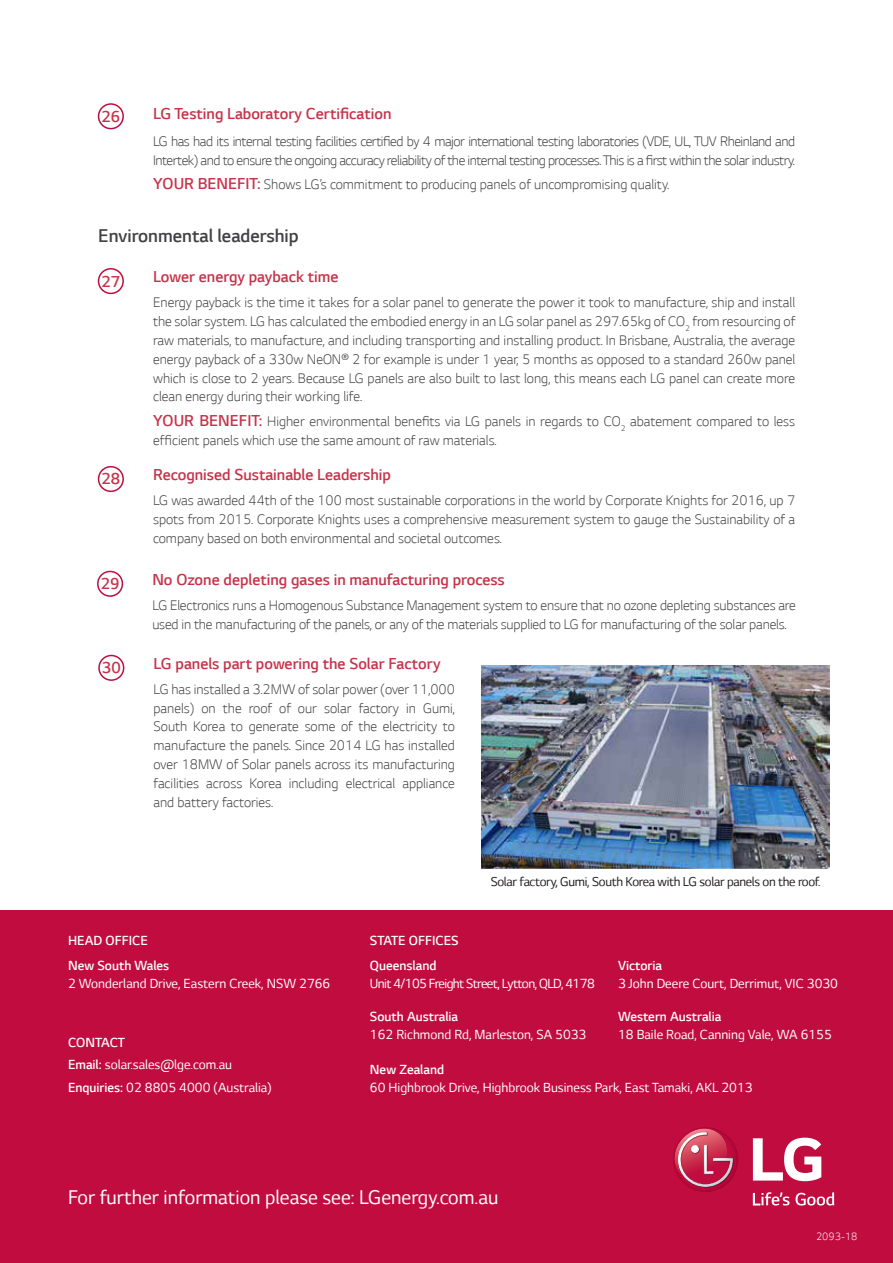
<style>
.page{position:relative;width:893px;height:1263px;background:#fff}
.page>*{position:absolute;margin:0;border:0;box-sizing:border-box;transform-origin:0 0}
.t1{font:22.5px "LG Smart";color:#fff}
.t2{font:300 21px "LG Smart";color:#414042}
.t3{font:300 18px "LG Smart";color:#c6334a}
.t4{font:300 15.75px/18.9px "LG Smart";letter-spacing:-.01em;color:#414042;text-align:justify}
.t5{font:300 15.75px/18.9px "LG Smart";letter-spacing:-.03em;color:#414042}
.t6{font:15px/22.5px "LG Smart";color:#fff}
.t7{font:300 15px/25.5px "LG Smart";color:#fff}
.t8{font:15px "LG Smart";letter-spacing:-.04em;color:#fff}
.t9{font:14.55px "LG Smart";letter-spacing:-.02em;color:#231f20}
.t10{font:300 12px "LG Smart";color:#fff}
.s1{font-size:18px;color:#c6334a}
.s2{font-weight:300}
</style>
<div class="page">
<div style="left:0;top:910px;width:893px;height:353px;background:#c00c3f"></div>
<svg style="left:753px;top:1192px;width:36px;height:13px"></svg>
<svg style="left:795px;top:1192px;width:39px;height:13px"></svg>
<svg style="left:753px;top:1138px;width:68px;height:43px"></svg>
<div style="left:673px;top:1127px;width:65px;height:65px;background:#af0736;border-radius:33px"></div>
<svg style="left:674px;top:1128px;width:60px;height:60px"></svg>
<div style="left:98px;top:268px;width:26px;height:26px;border:2px solid #c00c3f;border-radius:50%"></div>
<div style="left:98px;top:466px;width:26px;height:26px;border:2px solid #c00c3f;border-radius:50%"></div>
<div style="left:97px;top:571px;width:26px;height:26px;border:2px solid #c00c3f;border-radius:50%"></div>
<div style="left:98px;top:655px;width:26px;height:26px;border:2px solid #c00c3f;border-radius:50%"></div>
<img style="left:482px;top:665px;width:347px;height:204px">
<div style="left:98px;top:103px;width:26px;height:26px;border:2px solid #c00c3f;border-radius:50%"></div>
<p class="t3" style="left:101px;top:107px;width:20px">26</p>
<p class="t3" style="left:153px;top:104px;width:240px">LG Testing Laboratory Certification</p>
<p class="t5" style="left:153px;top:132px;width:644px">LG has had its internal testing facilities certified by 4 major international testing laboratories (VDE, UL, TUV Rheinland and<br>Intertek) and to ensure the ongoing accuracy reliability of the internal testing processes. This is a first within the solar industry.</p>
<p class="t4" style="left:153px;top:176px;width:518px"><span class="s1">YOUR BENEFIT:</span> Shows LG’s commitment to producing panels of uncompromising quality.</p>
<h2 class="t2" style="left:98px;top:224px;width:202px">Environmental leadership</h2>
<p class="t3" style="left:101px;top:271px;width:20px">27</p>
<p class="t3" style="left:153px;top:267px;width:187px">Lower energy payback time</p>
<p class="t4" style="left:153px;top:294px;width:644px">Energy payback is the time it takes for a solar panel to generate the power it took to manufacture, ship and install the solar system. LG has calculated the embodied energy in an LG solar panel as 297.65kg of CO<sub>2</sub> from resourcing of raw materials, to manufacture, and including transporting and installing product. In Brisbane, Australia, the average energy payback of a 330w NeON® 2 for example is under 1 year, 5 months as opposed to a standard 260w panel which is close to 2 years. Because LG panels are also built to last long, this means each LG panel can create more clean energy during their working life.</p>
<p class="t4" style="left:153px;top:412px;width:644px"><span class="s1">YOUR BENEFIT:</span> Higher environmental benefits via LG panels in regards to CO<sub>2</sub> abatement compared to less efficient panels which use the same amount of raw materials.</p>
<p class="t3" style="left:101px;top:469px;width:20px">28</p>
<p class="t3" style="left:153px;top:465px;width:239px">Recognised Sustainable Leadership</p>
<p class="t4" style="left:153px;top:491px;width:644px">LG was awarded 44th of the 100 most sustainable corporations in the world by Corporate Knights for 2016, up 7 spots from 2015. Corporate Knights uses a comprehensive measurement system to gauge the Sustainability of a company based on both environmental and societal outcomes.</p>
<p class="t3" style="left:101px;top:574px;width:20px">29</p>
<p class="t3" style="left:152px;top:570px;width:354px">No Ozone depleting gases in manufacturing process</p>
<p class="t4" style="left:152px;top:595px;width:645px">LG Electronics runs a Homogenous Substance Management system to ensure that no ozone depleting substances are used in the manufacturing of the panels, or any of the materials supplied to LG for manufacturing of the solar panels.</p>
<p class="t3" style="left:102px;top:656px;width:20px">30</p>
<p class="t3" style="left:154px;top:654px;width:288px">LG panels part powering the Solar Factory</p>
<p class="t4" style="left:154px;top:681px;width:303px">LG has installed a 3.2MW of solar power (over 11,000 panels) on the roof of our solar factory in Gumi, South Korea to generate some of the electricity to manufacture the panels. Since 2014 LG has installed over 18MW of Solar panels across its manufacturing facilities across Korea including electrical appliance and battery factories.</p>
<p class="t9" style="left:491px;top:876px;width:331px">Solar factory, Gumi, South Korea with LG solar panels on the roof.</p>
<p class="t7" style="left:68px;top:928px;width:103px">HEAD OFFICE<br>New South Wales</p>
<p class="t6" style="left:68px;top:973px;width:264px">2 Wonderland Drive, Eastern Creek, NSW 2766</p>
<p class="t6" style="left:68px;top:1032px;width:205px"><span class="s2">CONTACT<br>Email:</span> solar.sales@lge.com.au<br><span class="s2">Enquiries:</span> 02 8805 4000 (Australia)</p>
<p class="t7" style="left:370px;top:928px;width:90px">STATE OFFICES<br>Queensland</p>
<p class="t8" style="left:370px;top:978px;width:226px">Unit 4/105 Freight Street, Lytton, QLD, 4178</p>
<p class="t7" style="left:370px;top:1004px;width:90px">South Australia</p>
<p class="t6" style="left:370px;top:1024px;width:218px">162 Richmond Rd, Marleston, SA 5033</p>
<p class="t7" style="left:618px;top:952px;width:46px">Victoria</p>
<p class="t6" style="left:618px;top:973px;width:222px">3 John Deere Court, Derrimut, VIC 3030</p>
<p class="t7" style="left:618px;top:1004px;width:105px">Western Australia</p>
<p class="t6" style="left:618px;top:1024px;width:215px">18 Baile Road, Canning Vale, WA 6155</p>
<p class="t7" style="left:370px;top:1056px;width:76px">New Zealand</p>
<p class="t6" style="left:370px;top:1076px;width:384px">60 Highbrook Drive, Highbrook Business Park, East Tamaki, AKL 2013</p>
<h1 class="t1" style="left:68px;top:1188px;width:432px">For further information please see: LGenergy.com.au</h1>
<p class="t10" style="left:816px;top:1231px;width:43px">2093-18</p>
</div>
